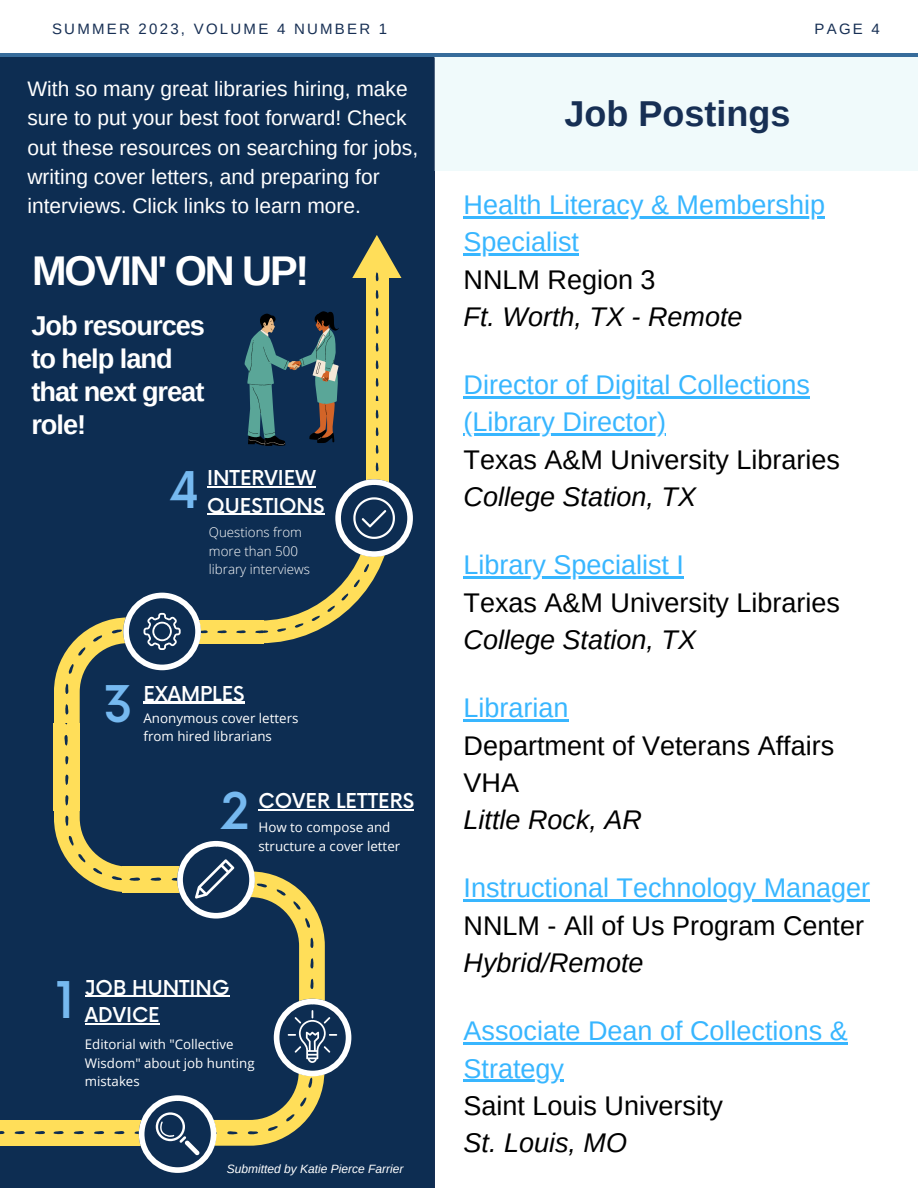
<style>
.page{position:relative;width:918px;height:1188px;background:#fff}
.page>*{position:absolute;margin:0;border:0;box-sizing:border-box;transform-origin:0 0}
.t1{font:500 49.2px "Now";color:#76b9f0}
.t2{font:700 41.55px "Arimo";letter-spacing:-.05em;color:#fff}
.t3{font:700 36px "Arimo";color:#172f54}
.t4{font:700 27.15px/33.2px "Arimo";letter-spacing:-.04em;color:#fff}
.t5{font:27px/37.2px "Arimo";color:#38b6ff}
.t6{font:27px/37.2px "Arimo";color:#000}
.t7{font:italic 27px "Arimo";color:#000}
.t8{font:21px/29.2px "Arimo";color:#fff}
.t9{font:500 19.95px/27.6px "Now";color:#fff}
.t10{font:15px "Arimo";letter-spacing:.15em;color:#172f54}
.t11{font:13.35px/18.5px "Open Sans";color:#fff}
.t12{font:300 13.35px/18.5px "Open Sans";color:#fff}
.t13{font:13.2px/18.5px "Open Sans";color:#fff}
.t14{font:italic 12px "Arimo";color:#fff}
</style>
<div class="page">
<hr style="left:0;top:54px;width:918px;height:3px;background:#376c9b">
<div style="left:0;top:57px;width:435px;height:1131px;background:#0d2d52"></div>
<hr style="left:259px;top:809px;width:155px;height:2px;background:#fff">
<svg style="left:0;top:235px;width:413px;height:938px"></svg>
<div style="left:434px;top:57px;width:484px;height:114px;background:#f0fafb"></div>
<hr style="left:434px;top:57px;width:1px;height:1131px;background:#172f54">
<hr style="left:464px;top:397px;width:346px;height:2px;background:#38b6ff">
<hr style="left:464px;top:434px;width:202px;height:2px;background:#38b6ff">
<hr style="left:464px;top:720px;width:105px;height:2px;background:#38b6ff">
<hr style="left:464px;top:900px;width:406px;height:2px;background:#38b6ff">
<hr style="left:464px;top:1043px;width:384px;height:2px;background:#38b6ff">
<hr style="left:464px;top:1080px;width:100px;height:2px;background:#38b6ff">
<hr style="left:464px;top:217px;width:361px;height:2px;background:#38b6ff">
<hr style="left:464px;top:254px;width:115px;height:2px;background:#38b6ff">
<hr style="left:464px;top:577px;width:220px;height:2px;background:#38b6ff">
<p class="t10" style="left:52px;top:19px;width:337px">SUMMER 2023, VOLUME 4 NUMBER 1</p>
<p class="t10" style="left:815px;top:19px;width:67px">PAGE 4</p>
<p class="t8" style="left:27px;top:74px;width:392px">With so many great libraries hiring, make sure to put your best foot forward! Check out these resources on searching for jobs, writing cover letters, and preparing for interviews. Click links to learn more.</p>
<h2 class="t2" style="left:32px;top:242px;width:279px">MOVIN' ON UP!</h2>
<p class="t4" style="left:31px;top:309px;width:175px">Job resources to help land that next great role!</p>
<h1 class="t1" style="left:169px;top:452px;width:33px">4</h1>
<p class="t9" style="left:207px;top:463px;width:119px">INTERVIEW<br>QUESTIONS</p>
<p class="t12" style="left:209px;top:523px;width:103px">Questions from more than 500 library interviews</p>
<h1 class="t1" style="left:103px;top:666px;width:32px">3</h1>
<p class="t9" style="left:144px;top:679px;width:103px">EXAMPLES</p>
<p class="t11" style="left:144px;top:708px;width:156px">Anonymous cover letters from hired librarians</p>
<h1 class="t1" style="left:221px;top:773px;width:31px">2</h1>
<p class="t9" style="left:259px;top:786px;width:157px">COVER LETTERS</p>
<p class="t11" style="left:259px;top:818px;width:143px">How to compose and structure a cover letter</p>
<h1 class="t1" style="left:55px;top:962px;width:21px">1</h1>
<p class="t9" style="left:85px;top:973px;width:146px">JOB HUNTING<br>ADVICE</p>
<p class="t13" style="left:85px;top:1035px;width:171px">Editorial with "Collective<br>Wisdom" about job hunting mistakes</p>
<p class="t14" style="left:227px;top:1161px;width:178px">Submitted by Katie Pierce Farrier</p>
<h3 class="t3" style="left:564px;top:89px;width:228px">Job Postings</h3>
<p class="t5" style="left:464px;top:187px;width:363px">Health Literacy &amp; Membership<br>Specialist</p>
<p class="t6" style="left:464px;top:261px;width:194px">NNLM Region 3</p>
<p class="t7" style="left:464px;top:298px;width:281px">Ft. Worth, TX - Remote</p>
<p class="t5" style="left:464px;top:367px;width:348px">Director of Digital Collections (Library Director)</p>
<p class="t6" style="left:464px;top:441px;width:378px">Texas A&amp;M University Libraries</p>
<p class="t7" style="left:464px;top:478px;width:234px">College Station, TX</p>
<p class="t5" style="left:464px;top:547px;width:222px">Library Specialist I</p>
<p class="t6" style="left:464px;top:584px;width:378px">Texas A&amp;M University Libraries</p>
<p class="t7" style="left:464px;top:621px;width:234px">College Station, TX</p>
<p class="t5" style="left:464px;top:690px;width:107px">Librarian</p>
<p class="t6" style="left:464px;top:727px;width:372px">Department of Veterans Affairs<br>VHA</p>
<p class="t7" style="left:464px;top:801px;width:180px">Little Rock, AR</p>
<p class="t5" style="left:464px;top:870px;width:408px">Instructional Technology Manager</p>
<p class="t6" style="left:464px;top:907px;width:402px">NNLM - All of Us Program Center</p>
<p class="t7" style="left:464px;top:944px;width:182px">Hybrid/Remote</p>
<p class="t5" style="left:464px;top:1013px;width:386px">Associate Dean of Collections &amp;<br>Strategy</p>
<p class="t6" style="left:464px;top:1087px;width:261px">Saint Louis University</p>
<p class="t7" style="left:464px;top:1124px;width:165px">St. Louis, MO</p>
</div>
